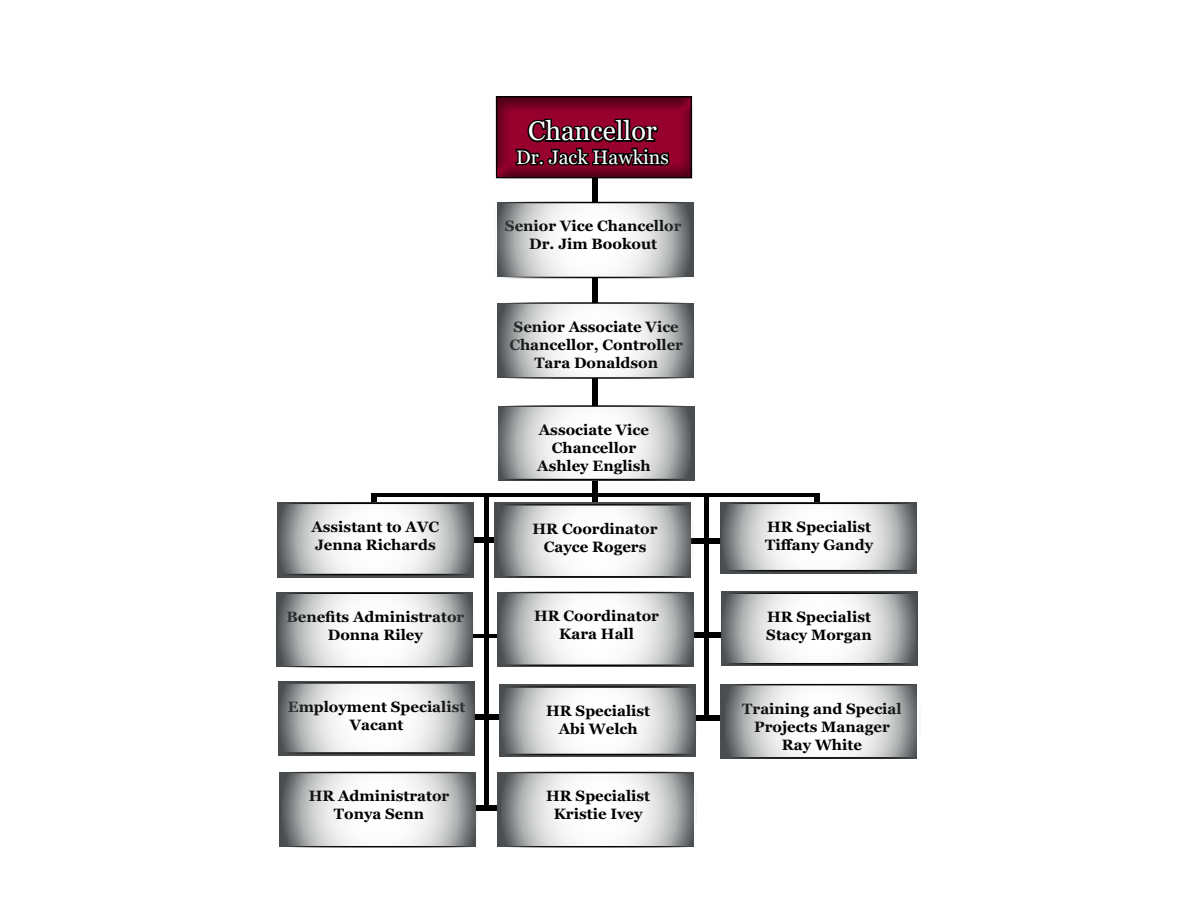
<style>
.page{position:relative;width:1200px;height:900px;background:#fff}
.page>*{position:absolute;margin:0;border:0;box-sizing:border-box;transform-origin:0 0}
.t1{font:27px "Georgia";color:#fff}
.t2{font:19.5px "Georgia";color:#fff}
.t3{font:700 15px/18px "Georgia";color:#000;text-align:center}
</style>
<div class="page">
<div style="left:439px;top:805px;width:78px;height:5px;background:#000"></div>
<div style="left:814px;top:493px;width:5px;height:78px;background:#000"></div>
<div style="left:680px;top:632px;width:78px;height:6px;background:#000"></div>
<div style="left:676px;top:539px;width:79px;height:5px;background:#000"></div>
<div style="left:453px;top:537px;width:79px;height:5px;background:#000"></div>
<div style="left:462px;top:715px;width:78px;height:5px;background:#000"></div>
<hr style="left:292px;top:634px;width:398px;height:4px;background:#000">
<div style="left:668px;top:716px;width:79px;height:5px;background:#000"></div>
<svg style="left:372px;top:496px;width:5px;height:7px"></svg>
<div style="left:593px;top:481px;width:5px;height:93px;background:#000"></div>
<svg style="left:499px;top:684px;width:197px;height:73px"></svg>
<div style="left:593px;top:137px;width:5px;height:311px;background:#000"></div>
<div style="left:482px;top:85px;width:223px;height:94px;background:#000;opacity:.5"></div>
<svg style="left:277px;top:575px;width:197px;height:3px"></svg>
<div style="left:278px;top:681px;width:197px;height:75px;background:#494d4f"></div>
<div style="left:499px;top:406px;width:196px;height:75px;background:#494d4f"></div>
<div style="left:494px;top:503px;width:197px;height:75px;background:#494d4f"></div>
<svg style="left:720px;top:571px;width:197px;height:3px"></svg>
<svg style="left:514px;top:117px;width:158px;height:54px;background:#540019"></svg>
<svg style="left:497px;top:205px;width:192px;height:70px"></svg>
<div style="left:494px;top:202px;width:198px;height:76px;border:2px solid #000"></div>
<svg style="left:500px;top:305px;width:192px;height:71px"></svg>
<svg style="left:498px;top:408px;width:192px;height:69px;background:#d3d4d4"></svg>
<div style="left:495px;top:405px;width:198px;height:75px;border:2px solid #000"></div>
<svg style="left:501px;top:595px;width:192px;height:68px"></svg>
<div style="left:498px;top:592px;width:198px;height:74px;border:2px solid #000"></div>
<svg style="left:279px;top:506px;width:192px;height:66px"></svg>
<div style="left:276px;top:503px;width:198px;height:72px;border:2px solid #000"></div>
<svg style="left:723px;top:506px;width:192px;height:62px"></svg>
<div style="left:720px;top:503px;width:198px;height:68px;border:2px solid #000"></div>
<svg style="left:502px;top:775px;width:192px;height:70px"></svg>
<div style="left:499px;top:772px;width:198px;height:76px;border:2px solid #000"></div>
<svg style="left:283px;top:775px;width:192px;height:70px"></svg>
<div style="left:280px;top:772px;width:198px;height:76px;border:2px solid #000"></div>
<svg style="left:281px;top:685px;width:192px;height:66px;background:#d4d4d5"></svg>
<div style="left:278px;top:682px;width:198px;height:72px;border:2px solid #000"></div>
<svg style="left:499px;top:507px;width:192px;height:68px;background:#d3d4d5"></svg>
<div style="left:496px;top:504px;width:198px;height:74px;border:2px solid #000"></div>
<hr style="left:372px;top:493px;width:447px;height:3px;background:#000">
<svg style="left:502px;top:689px;width:192px;height:63px"></svg>
<div style="left:499px;top:686px;width:198px;height:69px;border:2px solid #000"></div>
<svg style="left:722px;top:591px;width:196px;height:75px"></svg>
<svg style="left:726px;top:687px;width:191px;height:69px"></svg>
<div style="left:723px;top:684px;width:198px;height:75px;border:2px solid #000"></div>
<div style="left:704px;top:496px;width:5px;height:224px;background:#000"></div>
<svg style="left:279px;top:595px;width:192px;height:70px"></svg>
<div style="left:276px;top:592px;width:198px;height:76px;border:2px solid #000"></div>
<svg style="left:723px;top:595px;width:192px;height:66px"></svg>
<div style="left:720px;top:592px;width:198px;height:72px;border:2px solid #000"></div>
<div style="left:484px;top:496px;width:5px;height:312px;background:#000"></div>
<h1 class="t1" style="left:528px;top:115px;width:130px">Chancellor</h1>
<h2 class="t2" style="left:516px;top:145px;width:154px">Dr. Jack Hawkins</h2>
<p class="t3" style="left:505px;top:217px;width:178px">Senior Vice Chancellor<br>Dr. Jim Bookout</p>
<p class="t3" style="left:509px;top:318px;width:175px">Senior Associate Vice<br>Chancellor, Controller<br>Tara Donaldson</p>
<p class="t3" style="left:537px;top:421px;width:115px">Associate Vice<br>Chancellor<br>Ashley English</p>
<p class="t3" style="left:312px;top:518px;width:129px;text-align:left">Assistant to AVC<br>Jenna Richards</p>
<p class="t3" style="left:765px;top:518px;width:109px;text-align:left">HR Specialist<br>Tiffany Gandy</p>
<p class="t3" style="left:533px;top:520px;width:126px">HR Coordinator<br>Cayce Rogers</p>
<p class="t3" style="left:534px;top:607px;width:126px">HR Coordinator<br>Kara Hall</p>
<p class="t3" style="left:286px;top:608px;width:179px">Benefits Administrator<br>Donna Riley</p>
<p class="t3" style="left:766px;top:608px;width:107px;text-align:left">HR Specialist<br>Stacy Morgan</p>
<p class="t3" style="left:288px;top:698px;width:179px">Employment Specialist<br>Vacant</p>
<p class="t3" style="left:309px;top:787px;width:142px">HR Administrator<br>Tonya Senn</p>
<p class="t3" style="left:546px;top:702px;width:105px">HR Specialist<br>Abi Welch</p>
<p class="t3" style="left:742px;top:699px;width:161px">Training and Special<br>Projects Manager<br>Ray White</p>
<p class="t3" style="left:546px;top:787px;width:105px">HR Specialist<br>Kristie Ivey</p>
</div>
